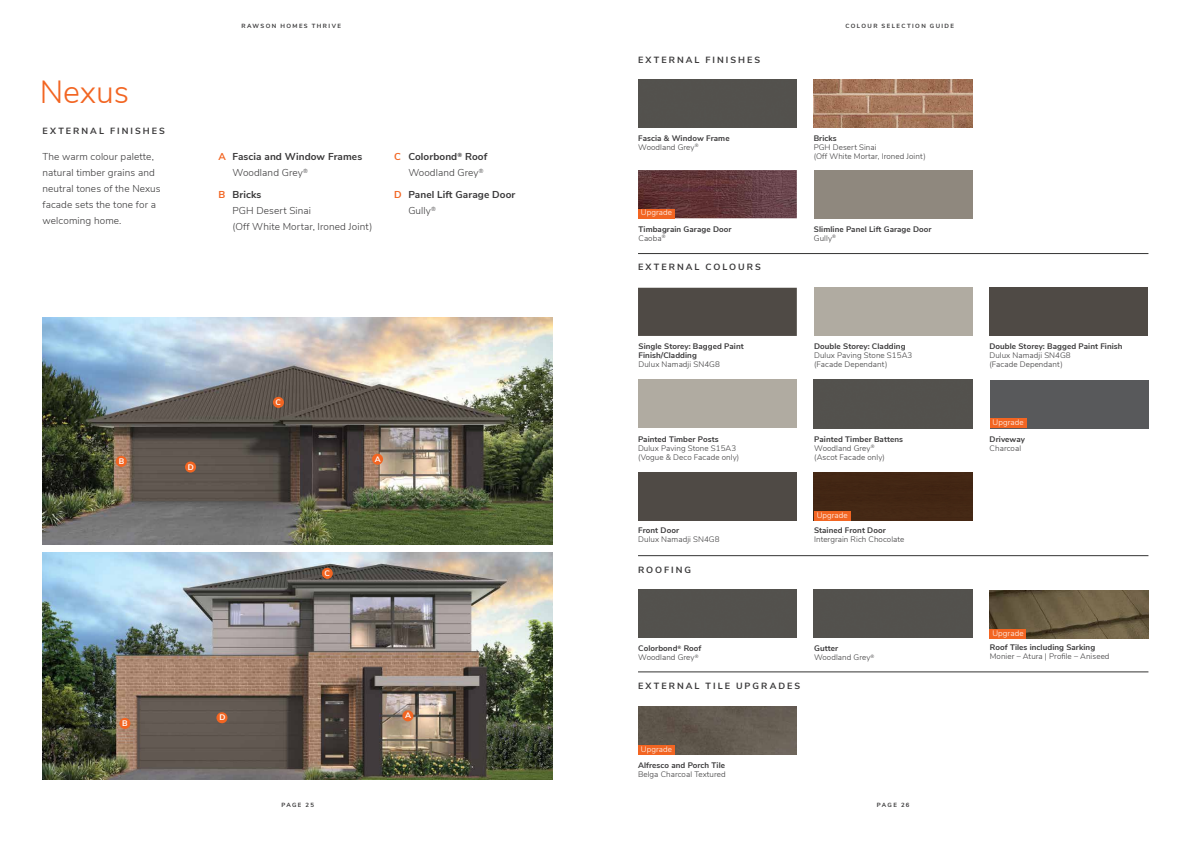
<style>
.page{position:relative;width:1191px;height:842px;background:#fff}
.page>*{position:absolute;margin:0;border:0;box-sizing:border-box;transform-origin:0 0}
.t1{font:300 32px "Nunito Sans";color:#f26522}
.t2{font:300 10px/16px "Nunito Sans";letter-spacing:.01em;color:#393839}
.t3{font:700 10px/16px "Nunito Sans";letter-spacing:.01em;color:#393839}
.t4{font:700 9px "Nunito Sans";letter-spacing:.225em;color:#393839}
.t5{font:300 8px/9px "Nunito Sans";letter-spacing:.01em;color:#393839}
.t6{font:700 8px/9px "Nunito Sans";letter-spacing:.01em;color:#393839}
.t7{font:300 8px "Nunito Sans";letter-spacing:.01em;color:#fff}
.t8{font:700 8px "Nunito Sans";color:#fff}
.t9{font:700 6px "Nunito Sans";letter-spacing:.235em;color:#393839}
.s1{color:#f26522}
.s2{font-weight:300}
.s3{font-weight:700;color:#f26522}
.s4{font-weight:700}
</style>
<div class="page">
<img style="left:43px;top:317px;width:510px;height:227px">
<div style="left:372px;top:454px;width:11px;height:11px;background:#f26522;border-radius:50%"></div>
<div style="left:185px;top:461px;width:11px;height:11px;background:#f26522;border-radius:50%"></div>
<div style="left:273px;top:397px;width:11px;height:11px;background:#f26522;border-radius:50%"></div>
<div style="left:116px;top:456px;width:11px;height:11px;background:#f26522;border-radius:50%"></div>
<img style="left:43px;top:553px;width:510px;height:227px">
<div style="left:402px;top:710px;width:11px;height:11px;background:#f26522;border-radius:50%"></div>
<div style="left:119px;top:718px;width:11px;height:11px;background:#f26522;border-radius:50%"></div>
<div style="left:216px;top:712px;width:11px;height:11px;background:#f26522;border-radius:50%"></div>
<div style="left:322px;top:568px;width:11px;height:11px;background:#f26522;border-radius:50%"></div>
<img style="left:638px;top:170px;width:159px;height:48px">
<img style="left:814px;top:79px;width:158px;height:49px">
<div style="left:814px;top:170px;width:158px;height:48px;background:#8f887e"></div>
<div style="left:989px;top:288px;width:159px;height:48px;background:#4f4a45"></div>
<div style="left:638px;top:288px;width:159px;height:48px;background:#4f4a45"></div>
<div style="left:814px;top:288px;width:158px;height:48px;background:#b0aba1"></div>
<div style="left:989px;top:380px;width:159px;height:48px;background:#58595b"></div>
<div style="left:814px;top:380px;width:158px;height:48px;background:#53514d"></div>
<div style="left:814px;top:590px;width:158px;height:48px;background:#53514d"></div>
<div style="left:638px;top:590px;width:159px;height:48px;background:#53514d"></div>
<div style="left:638px;top:79px;width:159px;height:49px;background:#53514d"></div>
<div style="left:638px;top:380px;width:159px;height:48px;background:#b0aba1"></div>
<div style="left:814px;top:472px;width:158px;height:48px;background:#432714"></div>
<div style="left:638px;top:472px;width:159px;height:48px;background:#4f4a45"></div>
<img style="left:989px;top:590px;width:159px;height:48px">
<img style="left:638px;top:706px;width:159px;height:48px">
<hr style="left:638px;top:672px;width:510px;height:1px;background:#343433">
<hr style="left:638px;top:555px;width:510px;height:1px;background:#343433">
<hr style="left:638px;top:253px;width:510px;height:1px;background:#343433">
<div style="left:638px;top:209px;width:37px;height:9px;background:#f26522"></div>
<div style="left:989px;top:419px;width:37px;height:9px;background:#f26522"></div>
<div style="left:814px;top:511px;width:36px;height:9px;background:#f26522"></div>
<div style="left:989px;top:629px;width:37px;height:9px;background:#f26522"></div>
<div style="left:638px;top:745px;width:37px;height:9px;background:#f26522"></div>
<h1 class="t1" style="left:40px;top:69px;width:91px">Nexus</h1>
<p class="t4" style="left:43px;top:124px;width:124px">EXTERNAL FINISHES</p>
<p class="t2" style="left:43px;top:148px;width:120px">The warm colour palette, natural timber grains and neutral tones of the Nexus facade sets the tone for a welcoming home.</p>
<p class="t9" style="left:241px;top:22px;width:101px">RAWSON HOMES THRIVE</p>
<p class="t9" style="left:845px;top:22px;width:110px">COLOUR SELECTION GUIDE</p>
<p class="t3" style="left:232px;top:148px;width:131px;text-indent:-14px"><span class="s1">A</span> Fascia and Window Frames<br><span class="s2">Woodland Grey</span><sup>®</sup></p>
<p class="t2" style="left:232px;top:186px;width:142px;text-indent:-14px"><span class="s3">B</span> <span class="s4">Bricks<br></span>PGH Desert Sinai<br>(Off White Mortar, Ironed Joint)</p>
<p class="t3" style="left:408px;top:148px;width:80px;text-indent:-14px"><span class="s1">C</span> Colorbond<sup>®</sup> Roof<br><span class="s2">Woodland Grey</span><sup>®</sup></p>
<p class="t3" style="left:408px;top:186px;width:109px;text-indent:-14px"><span class="s1">D</span> Panel Lift Garage Door<br><span class="s2">Gully</span><sup>®</sup></p>
<p class="t4" style="left:638px;top:53px;width:124px">EXTERNAL FINISHES</p>
<p class="t6" style="left:638px;top:133px;width:93px">Fascia &amp; Window Frame<br><span class="s2">Woodland Grey</span><sup>®</sup></p>
<p class="t7" style="left:641px;top:207px;width:33px">Upgrade</p>
<p class="t6" style="left:638px;top:224px;width:94px">Timbagrain Garage Door<br><span class="s2">Caoba</span><sup>®</sup></p>
<p class="t4" style="left:638px;top:260px;width:124px">EXTERNAL COLOURS</p>
<p class="t6" style="left:813px;top:133px;width:24px">Bricks</p>
<p class="t5" style="left:813px;top:142px;width:114px">PGH Desert Sinai<br>(Off White Mortar, Ironed Joint)</p>
<p class="t6" style="left:814px;top:224px;width:119px">Slimline Panel Lift Garage Door<br><span class="s2">Gully</span><sup>®</sup></p>
<p class="t8" style="left:119px;top:455px;width:7px">B</p>
<p class="t8" style="left:122px;top:717px;width:7px">B</p>
<p class="t8" style="left:188px;top:461px;width:8px">D</p>
<p class="t8" style="left:219px;top:712px;width:8px">D</p>
<p class="t8" style="left:275px;top:396px;width:7px">C</p>
<p class="t8" style="left:324px;top:567px;width:7px">C</p>
<p class="t8" style="left:375px;top:453px;width:7px">A</p>
<p class="t8" style="left:405px;top:710px;width:7px">A</p>
<p class="t6" style="left:638px;top:341px;width:107px">Single Storey: Bagged Paint<br>Finish/Cladding</p>
<p class="t5" style="left:638px;top:359px;width:83px">Dulux Namadji SN4G8</p>
<p class="t6" style="left:814px;top:341px;width:93px">Double Storey: Cladding</p>
<p class="t5" style="left:814px;top:350px;width:100px">Dulux Paving Stone S15A3 (Facade Dependant)</p>
<p class="t6" style="left:989px;top:341px;width:135px">Double Storey: Bagged Paint Finish</p>
<p class="t5" style="left:989px;top:350px;width:83px">Dulux Namadji SN4G8 (Facade Dependant)</p>
<p class="t7" style="left:992px;top:417px;width:33px">Upgrade</p>
<p class="t6" style="left:638px;top:434px;width:82px">Painted Timber Posts</p>
<p class="t5" style="left:638px;top:443px;width:103px">Dulux Paving Stone S15A3 (Vogue &amp; Deco Facade only)</p>
<p class="t5" style="left:814px;top:434px;width:90px"><span class="s4">Painted Timber Battens<br></span>Woodland Grey<sup>®<br></sup>(Ascot Facade only)</p>
<p class="t6" style="left:989px;top:434px;width:37px">Driveway</p>
<p class="t5" style="left:989px;top:443px;width:33px">Charcoal</p>
<p class="t7" style="left:816px;top:509px;width:33px">Upgrade</p>
<p class="t6" style="left:638px;top:526px;width:42px">Front Door</p>
<p class="t5" style="left:638px;top:535px;width:83px">Dulux Namadji SN4G8</p>
<p class="t6" style="left:814px;top:526px;width:73px">Stained Front Door</p>
<p class="t5" style="left:814px;top:535px;width:92px">Intergrain Rich Chocolate</p>
<p class="t4" style="left:638px;top:564px;width:54px">ROOFING</p>
<p class="t6" style="left:638px;top:643px;width:65px">Colorbond<sup>®</sup> Roof<br><span class="s2">Woodland Grey</span><sup>®</sup></p>
<p class="t4" style="left:638px;top:680px;width:164px">EXTERNAL TILE UPGRADES</p>
<p class="t7" style="left:992px;top:627px;width:33px">Upgrade</p>
<p class="t5" style="left:814px;top:643px;width:62px"><span class="s4">Gutter<br></span>Woodland Grey<sup>®</sup></p>
<p class="t6" style="left:989px;top:642px;width:107px">Roof Tiles including Sarking</p>
<p class="t5" style="left:989px;top:651px;width:121px">Monier – Atura | Profile – Aniseed</p>
<p class="t7" style="left:641px;top:743px;width:33px">Upgrade</p>
<p class="t6" style="left:638px;top:760px;width:89px">Alfresco and Porch Tile</p>
<p class="t5" style="left:638px;top:769px;width:89px">Belga Charcoal Textured</p>
<p class="t9" style="left:281px;top:800px;width:34px">PAGE 25</p>
<p class="t9" style="left:877px;top:800px;width:34px">PAGE 26</p>
</div>
